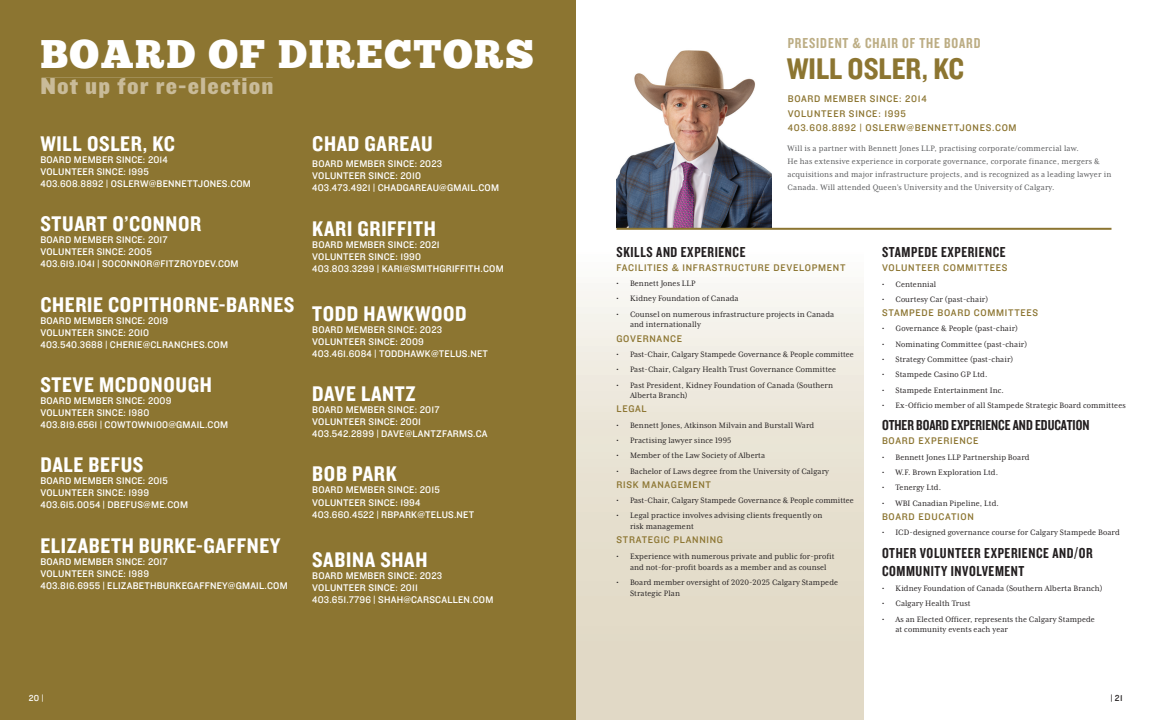
<style>
.page{position:relative;width:1152px;height:720px;background:#fff}
.page>*{position:absolute;margin:0;border:0;box-sizing:border-box;transform-origin:0 0}
.t1{font:40px "Chunk Five";letter-spacing:.04em;color:#fff}
.t2{font:31px "Knockout 50 Welterweight";color:#8c7531}
.t3{font:24px "Knockout 71 Full Middlewt";letter-spacing:.05em;color:#c9bb99}
.t4{font:22px "Knockout 50 Welterweight";letter-spacing:.03em;color:#fff}
.t5{font:15px/18px "Knockout 49 Liteweight";letter-spacing:.04em;color:#231f20}
.t6{font:15px "Knockout 49 Liteweight";color:#231f20}
.t7{font:15px "Knockout 49 Liteweight";letter-spacing:.06em;color:#bcad84}
.t8{font:10px/12px "Knockout 31 Junior Middlewt";letter-spacing:.02em;color:#fff}
.t9{font:10px/14.1px "Knockout 31 Junior Middlewt";letter-spacing:.07em;color:#8c7531}
.t10{font:9px/10.8px "Mrs Eaves XL Serif Nar OT";letter-spacing:.01em;color:#231f20}
.t11{font:9px/13px "Mrs Eaves XL Serif Nar OT";letter-spacing:.02em;color:#57585a}
.t12{font:9px "Knockout 31 Junior Middlewt";color:#fff}
.t13{font:9px "Knockout 31 Junior Middlewt";color:#231f20}
</style>
<div class="page">
<div style="left:0;top:0;width:576px;height:720px;background:#8c7531"></div>
<div style="left:42px;top:78px;width:231px;height:20px;background:#8c7531"></div>
<div style="left:576px;top:230px;width:288px;height:490px;background:linear-gradient(to bottom,#faf9f6,#dcd2bb)"></div>
<img style="left:616px;top:50px;width:155px;height:178px">
<hr style="left:616px;top:228px;width:496px;height:2px;background:#8c7531">
<h1 class="t1" style="left:40px;top:30px;width:495px">BOARD OF DIRECTORS</h1>
<h3 class="t3" style="left:40px;top:70px;width:235px">Not up for re-election</h3>
<h3 class="t4" style="left:40px;top:129px;width:136px">WILL OSLER, KC</h3>
<p class="t8" style="left:40px;top:153px;width:212px">BOARD MEMBER SINCE: 2014<br>VOLUNTEER SINCE: 1995<br>403.608.8892 | OSLERW@BENNETTJONES.COM</p>
<h3 class="t4" style="left:40px;top:209px;width:162px">STUART O’CONNOR</h3>
<p class="t8" style="left:40px;top:233px;width:200px">BOARD MEMBER SINCE: 2017<br>VOLUNTEER SINCE: 2005<br>403.619.1041 | SOCONNOR@FITZROYDEV.COM</p>
<h3 class="t4" style="left:40px;top:290px;width:255px">CHERIE COPITHORNE-BARNES</h3>
<p class="t8" style="left:40px;top:314px;width:189px">BOARD MEMBER SINCE: 2019<br>VOLUNTEER SINCE: 2010<br>403.540.3688 | CHERIE@CLRANCHES.COM</p>
<h3 class="t4" style="left:40px;top:370px;width:173px">STEVE MCDONOUGH</h3>
<p class="t8" style="left:40px;top:394px;width:189px">BOARD MEMBER SINCE: 2009<br>VOLUNTEER SINCE: 1980<br>403.819.6561 | COWTOWN100@GMAIL.COM</p>
<h3 class="t4" style="left:40px;top:451px;width:105px">DALE BEFUS</h3>
<p class="t8" style="left:40px;top:475px;width:149px">BOARD MEMBER SINCE: 2015<br>VOLUNTEER SINCE: 1999<br>403.615.0054 | DBEFUS@ME.COM</p>
<h3 class="t4" style="left:40px;top:531px;width:241px">ELIZABETH BURKE-GAFFNEY</h3>
<p class="t8" style="left:40px;top:555px;width:249px">BOARD MEMBER SINCE: 2017<br>VOLUNTEER SINCE: 1989<br>403.816.6955 | ELIZABETHBURKEGAFFNEY@GMAIL.COM</p>
<h3 class="t4" style="left:312px;top:129px;width:122px">CHAD GAREAU</h3>
<p class="t8" style="left:312px;top:157px;width:188px">BOARD MEMBER SINCE: 2023<br>VOLUNTEER SINCE: 2010<br>403.473.4921 | CHADGAREAU@GMAIL.COM</p>
<h3 class="t4" style="left:312px;top:214px;width:125px">KARI GRIFFITH</h3>
<p class="t8" style="left:312px;top:238px;width:193px">BOARD MEMBER SINCE: 2021<br>VOLUNTEER SINCE: 1990<br>403.803.3299 | KARI@SMITHGRIFFITH.COM</p>
<h3 class="t4" style="left:312px;top:299px;width:156px">TODD HAWKWOOD</h3>
<p class="t8" style="left:312px;top:323px;width:177px">BOARD MEMBER SINCE: 2023<br>VOLUNTEER SINCE: 2009<br>403.461.6084 | TODDHAWK@TELUS.NET</p>
<h3 class="t4" style="left:312px;top:379px;width:105px">DAVE LANTZ</h3>
<p class="t8" style="left:312px;top:403px;width:177px">BOARD MEMBER SINCE: 2017<br>VOLUNTEER SINCE: 2001<br>403.542.2899 | DAVE@LANTZFARMS.CA</p>
<h3 class="t4" style="left:312px;top:460px;width:86px">BOB PARK</h3>
<p class="t8" style="left:312px;top:483px;width:129px;line-height:13px">BOARD MEMBER SINCE: 2015<br>VOLUNTEER SINCE: 1994</p>
<p class="t8" style="left:312px;top:509px;width:164px">403.660.4522 | RBPARK@TELUS.NET</p>
<h3 class="t4" style="left:312px;top:545px;width:117px">SABINA SHAH</h3>
<p class="t8" style="left:312px;top:569px;width:183px">BOARD MEMBER SINCE: 2023<br>VOLUNTEER SINCE: 2011<br>403.651.7796 | SHAH@CARSCALLEN.COM</p>
<p class="t12" style="left:29px;top:691px;width:16px">20 |</p>
<h3 class="t7" style="left:788px;top:34px;width:194px">PRESIDENT &amp; CHAIR OF THE BOARD</h3>
<h2 class="t2" style="left:787px;top:48px;width:179px">WILL OSLER, KC</h2>
<p class="t9" style="left:788px;top:92px;width:230px">BOARD MEMBER SINCE: 2014<br>VOLUNTEER SINCE: 1995<br>403.608.8892 | OSLERW@BENNETTJONES.COM</p>
<p class="t11" style="left:788px;top:142px;width:325px">Will is a partner with Bennett Jones LLP, practising corporate/commercial law.<br>He has extensive experience in corporate governance, corporate finance, mergers &amp; acquisitions and major infrastructure projects, and is recognized as a leading lawyer in Canada. Will attended Queen’s University and the University of Calgary.</p>
<h3 class="t5" style="left:616px;top:242px;width:131px">SKILLS AND EXPERIENCE</h3>
<p class="t9" style="left:616px;top:260px;width:231px">FACILITIES &amp; INFRASTRUCTURE DEVELOPMENT</p>
<p class="t10" style="left:616px;top:278px;width:81px">• Bennett Jones LLP</p>
<p class="t10" style="left:616px;top:293px;width:124px">• Kidney Foundation of Canada</p>
<p class="t10" style="left:630px;top:309px;width:206px;text-indent:-14px">• Counsel on numerous infrastructure projects in Canada and internationally</p>
<p class="t9" style="left:616px;top:331px;width:67px">GOVERNANCE</p>
<p class="t10" style="left:616px;top:349px;width:239px">• Past-Chair, Calgary Stampede Governance &amp; People committee</p>
<p class="t10" style="left:616px;top:364px;width:221px">• Past-Chair, Calgary Health Trust Governance Committee</p>
<p class="t10" style="left:630px;top:379px;width:205px;text-indent:-14px">• Past President, Kidney Foundation of Canada (Southern<br>Alberta Branch)</p>
<p class="t9" style="left:616px;top:402px;width:32px">LEGAL</p>
<p class="t10" style="left:616px;top:420px;width:199px">• Bennett Jones, Atkinson Milvain and Burstall Ward</p>
<p class="t10" style="left:616px;top:435px;width:116px">• Practising lawyer since 1995</p>
<p class="t10" style="left:616px;top:450px;width:150px">• Member of the Law Society of Alberta</p>
<p class="t10" style="left:616px;top:466px;width:214px">• Bachelor of Laws degree from the University of Calgary</p>
<p class="t9" style="left:616px;top:477px;width:96px">RISK MANAGEMENT</p>
<p class="t10" style="left:616px;top:495px;width:239px">• Past-Chair, Calgary Stampede Governance &amp; People committee</p>
<p class="t10" style="left:630px;top:510px;width:194px;text-indent:-14px">• Legal practice involves advising clients frequently on risk management</p>
<p class="t9" style="left:616px;top:533px;width:108px">STRATEGIC PLANNING</p>
<p class="t10" style="left:630px;top:551px;width:206px;text-indent:-14px">• Experience with numerous private and public for-profit and not-for-profit boards as a member and as counsel</p>
<p class="t10" style="left:630px;top:577px;width:210px;text-indent:-14px">• Board member oversight of 2020-2025 Calgary Stampede<br>Strategic Plan</p>
<h3 class="t5" style="left:882px;top:243px;width:125px">STAMPEDE EXPERIENCE</h3>
<p class="t9" style="left:882px;top:260px;width:127px">VOLUNTEER COMMITTEES</p>
<p class="t10" style="left:882px;top:278px;width:56px">• Centennial</p>
<p class="t10" style="left:882px;top:294px;width:108px">• Courtesy Car (past-chair)</p>
<p class="t9" style="left:882px;top:305px;width:158px">STAMPEDE BOARD COMMITTEES</p>
<p class="t10" style="left:882px;top:323px;width:138px">• Governance &amp; People (past-chair)</p>
<p class="t10" style="left:882px;top:339px;width:147px">• Nominating Committee (past-chair)</p>
<p class="t10" style="left:882px;top:354px;width:133px">• Strategy Committee (past-chair)</p>
<p class="t10" style="left:882px;top:369px;width:107px">• Stampede Casino GP Ltd.</p>
<p class="t10" style="left:882px;top:384px;width:124px">• Stampede Entertainment Inc.</p>
<p class="t10" style="left:882px;top:400px;width:245px">• Ex-Officio member of all Stampede Strategic Board committees</p>
<h3 class="t6" style="left:882px;top:416px;width:209px">OTHER BOARD EXPERIENCE AND EDUCATION</h3>
<p class="t9" style="left:882px;top:434px;width:98px">BOARD EXPERIENCE</p>
<p class="t10" style="left:882px;top:452px;width:149px">• Bennett Jones LLP Partnership Board</p>
<p class="t10" style="left:882px;top:467px;width:118px">• W.F. Brown Exploration Ltd.</p>
<p class="t10" style="left:882px;top:482px;width:61px">• Tenergy Ltd.</p>
<p class="t10" style="left:882px;top:498px;width:118px">• WBI Canadian Pipeline, Ltd.</p>
<p class="t9" style="left:882px;top:509px;width:93px">BOARD EDUCATION</p>
<p class="t10" style="left:882px;top:527px;width:239px">• ICD-designed governance course for Calgary Stampede Board</p>
<h3 class="t5" style="left:882px;top:543px;width:212px">OTHER VOLUNTEER EXPERIENCE AND/OR<br>COMMUNITY INVOLVEMENT</h3>
<p class="t10" style="left:882px;top:583px;width:222px">• Kidney Foundation of Canada (Southern Alberta Branch)</p>
<p class="t10" style="left:882px;top:598px;width:90px">• Calgary Health Trust</p>
<p class="t10" style="left:896px;top:613px;width:201px;text-indent:-14px">• As an Elected Officer, represents the Calgary Stampede at community events each year</p>
<p class="t13" style="left:1111px;top:691px;width:13px">| 21</p>
</div>
